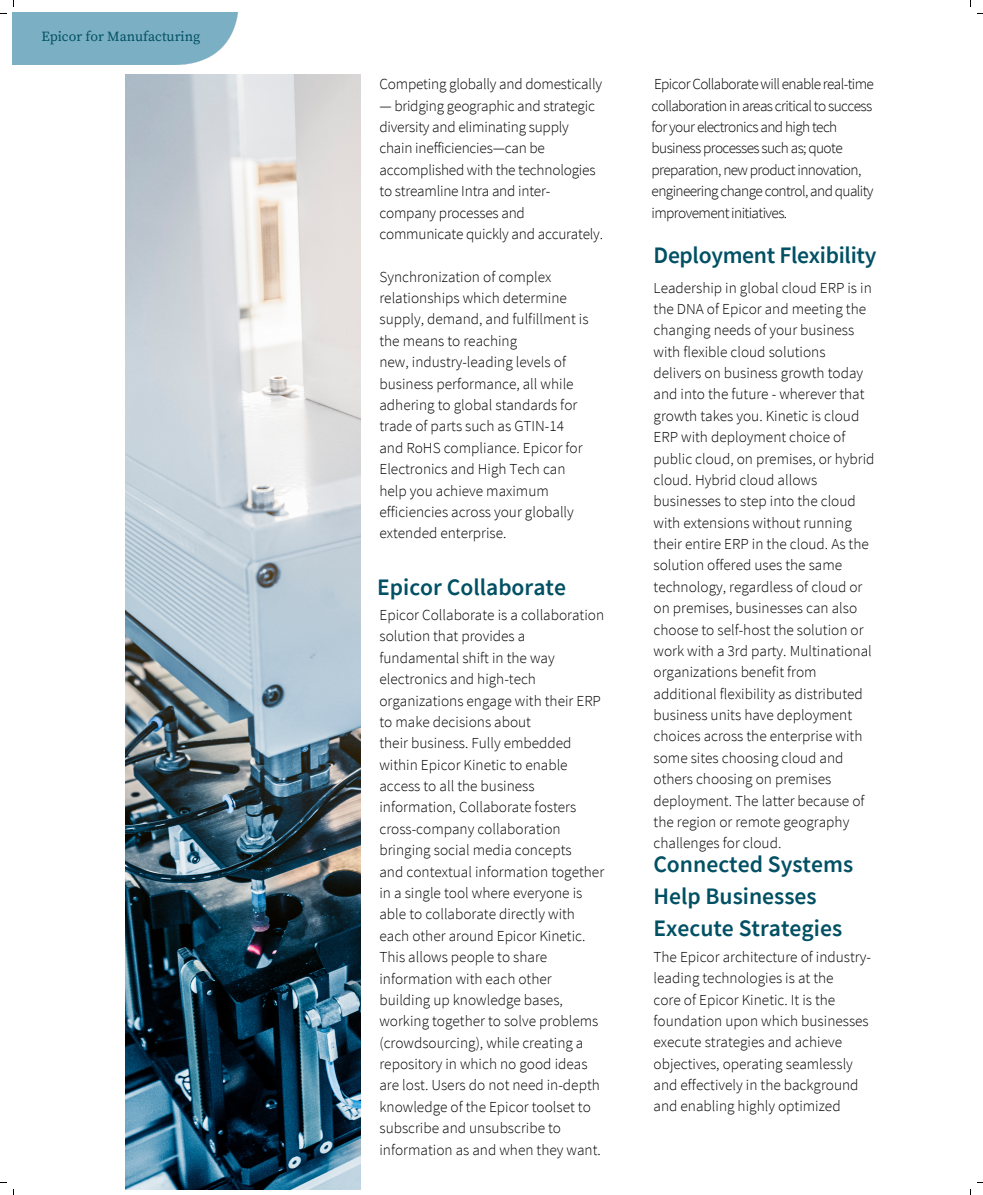
<style>
.page{position:relative;width:983px;height:1195px;background:#fff}
.page>*{position:absolute;margin:0;border:0;box-sizing:border-box;transform-origin:0 0}
.t1{font:600 23.62px/32.3px "Source Sans Pro";color:#025064}
.t2{font:300 15.3px/21.4px "Source Sans Pro";color:#000}
.t3{font:300 15.3px/21.4px "Source Sans Pro";letter-spacing:-.04em;color:#000}
.t4{font:13.88px "Source Serif Pro";color:#025064}
</style>
<div class="page">
<img style="left:126px;top:75px;width:234px;height:1114px">
<div style="left:12px;top:13px;width:226px;height:51px;background:#7bafc4"></div>
<p class="t4" style="left:41px;top:29px;width:160px">Epicor for Manufacturing</p>
<p class="t2" style="left:379px;top:73px;width:224px">Competing globally and domestically</p>
<p class="t2" style="left:379px;top:95px;width:225px">— bridging geographic and strategic diversity and eliminating supply chain inefficiencies—can be accomplished with the technologies to streamline Intra and inter&shy;company processes and communicate quickly and accurately.</p>
<p class="t2" style="left:379px;top:266px;width:189px">Synchronization of complex relationships which determine</p>
<p class="t2" style="left:379px;top:308px;width:210px">supply, demand, and fulfillment is the means to reaching</p>
<p class="t2" style="left:379px;top:351px;width:196px">new, industry-leading levels of business performance, all while</p>
<p class="t2" style="left:379px;top:394px;width:199px">adhering to global standards for trade of parts such as GTIN-14</p>
<p class="t2" style="left:379px;top:437px;width:205px">and RoHS compliance. Epicor for<br>Electronics and High Tech can</p>
<p class="t2" style="left:379px;top:479px;width:196px">help you achieve maximum efficiencies across your globally</p>
<p class="t2" style="left:379px;top:522px;width:128px">extended enterprise.</p>
<p class="t1" style="left:377px;top:571px;width:190px">Epicor Collaborate</p>
<p class="t2" style="left:379px;top:604px;width:226px">Epicor Collaborate is a collaboration solution that provides a fundamental shift in the way electronics and high-tech</p>
<p class="t2" style="left:379px;top:689px;width:223px">organizations engage with their ERP to make decisions about</p>
<p class="t2" style="left:379px;top:732px;width:194px">their business. Fully embedded within Epicor Kinetic to enable</p>
<p class="t2" style="left:379px;top:775px;width:198px">access to all the business information, Collaborate fosters cross-company collaboration bringing social media concepts</p>
<p class="t2" style="left:379px;top:860px;width:226px">and contextual information together in a single tool where everyone is able to collaborate directly with each other around Epicor Kinetic.<br>This allows people to share information with each other building up knowledge bases, working together to solve problems (crowdsourcing), while creating a repository in which no good ideas are lost. Users do not need in-depth</p>
<p class="t2" style="left:379px;top:1096px;width:223px">knowledge of the Epicor toolset to subscribe and unsubscribe to information as and when they want.</p>
<p class="t3" style="left:651px;top:73px;width:224px">Epicor Collaborate will enable real-time collaboration in areas critical to success for your electronics and high tech business processes such as; quote preparation, new product innovation, engineering change control, and quality improvement initiatives.</p>
<p class="t1" style="left:653px;top:239px;width:224px">Deployment Flexibility</p>
<p class="t2" style="left:653px;top:276px;width:222px">Leadership in global cloud ERP is in the DNA of Epicor and meeting the changing needs of your business with flexible cloud solutions delivers on business growth today and into the future - wherever that growth takes you. Kinetic is cloud<br>ERP with deployment choice of public cloud, on premises, or hybrid cloud. Hybrid cloud allows businesses to step into the cloud with extensions without running their entire ERP in the cloud. As the solution offered uses the same technology, regardless of cloud or on premises, businesses can also choose to self-host the solution or work with a 3rd party. Multinational organizations benefit from additional flexibility as distributed business units have deployment choices across the enterprise with some sites choosing cloud and others choosing on premises deployment. The latter because of the region or remote geography challenges for cloud.</p>
<p class="t1" style="left:653px;top:847px;width:201px">Connected Systems<br>Help Businesses<br>Execute Strategies</p>
<p class="t2" style="left:653px;top:946px;width:219px">The Epicor architecture of industry&shy;leading technologies is at the</p>
<p class="t2" style="left:653px;top:988px;width:217px">core of Epicor Kinetic. It is the foundation upon which businesses</p>
<p class="t2" style="left:653px;top:1031px;width:201px">execute strategies and achieve objectives, operating seamlessly</p>
<p class="t2" style="left:653px;top:1074px;width:206px">and effectively in the background and enabling highly optimized</p>
</div>
